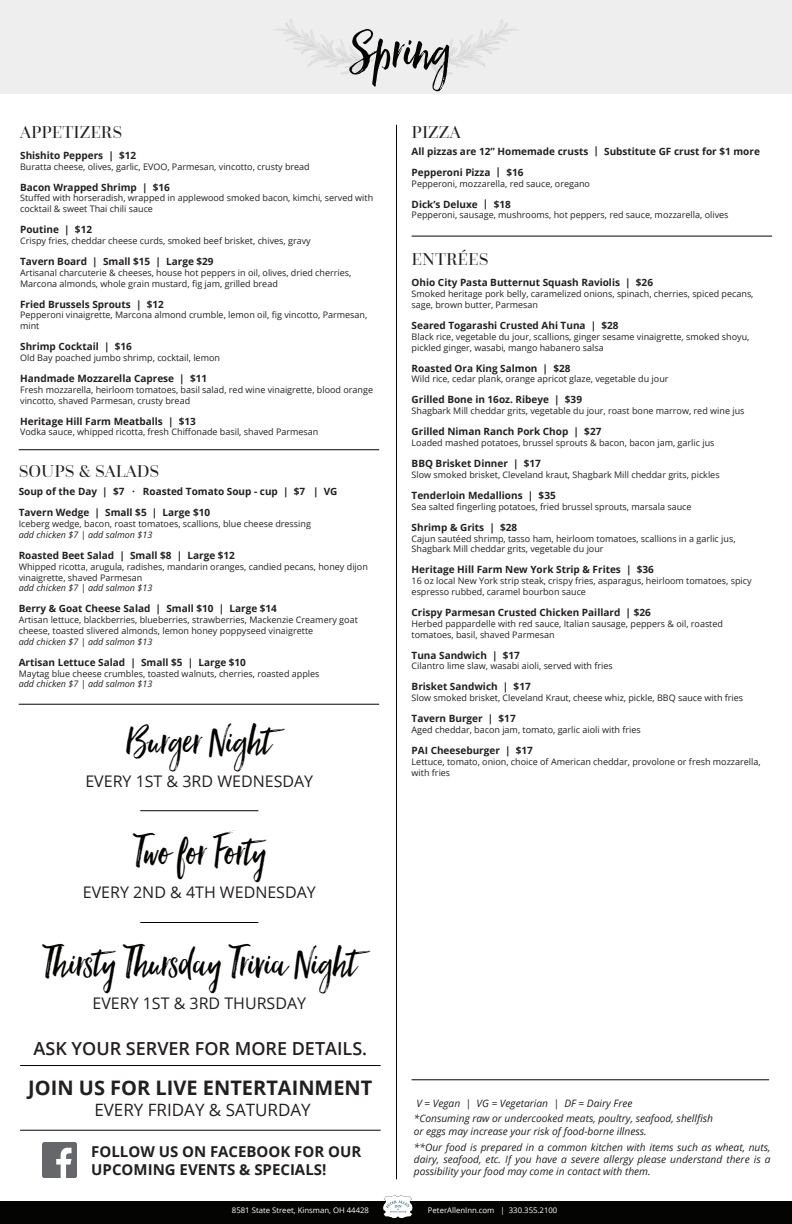
<style>
.page{position:relative;width:792px;height:1224px;background:#fff}
.page>*{position:absolute;margin:0;border:0;box-sizing:border-box;transform-origin:0 0}
.t1{font:67.7px "Hello Beautiful";color:#040503}
.t2{font:50px "Hello Beautiful";color:#040503}
.t3{font:700 20px "Open Sans";color:#231f20}
.t4{font:18px "Questa Grande";color:#231f20}
.t5{font:600 18px "Open Sans";color:#231f20}
.t6{font:17px "Open Sans";color:#231f20}
.t7{font:16px "Open Sans";color:#231f20}
.t8{font:700 15px/18px "Open Sans";color:#231f20}
.t9{font:italic 10.2px/12.3px "Open Sans";color:#231f20;text-align:justify}
.t10{font:700 10px "Open Sans";color:#231f20}
.t11{font:9px/10.8px "Open Sans";color:#231f20}
.t12{font:italic 9px "Open Sans";color:#231f20}
.t13{font:7.8px "Open Sans";color:#fff}
</style>
<div class="page">
<div style="left:0;top:0;width:792px;height:93px;background:#eee"></div>
<img style="left:418px;top:19px;width:100px;height:56px">
<img style="left:273px;top:19px;width:100px;height:55px">
<div style="left:0;top:1201px;width:792px;height:23px;background:#040503"></div>
<hr style="left:396px;top:125px;width:1px;height:1054px;background:#040503">
<hr style="left:19px;top:704px;width:360px;height:1px;background:#040503">
<hr style="left:19px;top:449px;width:360px;height:1px;background:#040503">
<hr style="left:412px;top:1080px;width:357px;height:1px;background:#040503">
<img style="left:383px;top:1194px;width:30px;height:24px">
<hr style="left:20px;top:1065px;width:361px;height:1px;background:#040503">
<hr style="left:20px;top:1130px;width:361px;height:1px;background:#040503">
<img style="left:42px;top:1143px;width:35px;height:34px">
<hr style="left:412px;top:236px;width:360px;height:1px;background:#040503">
<hr style="left:140px;top:810px;width:118px;height:1px;background:#040503">
<hr style="left:140px;top:922px;width:118px;height:1px;background:#040503">
<p class="t1" style="left:349px;top:11px;width:103px">Spring</p>
<p class="t4" style="left:20px;top:121px;width:104px">APPETIZERS</p>
<p class="t10" style="left:20px;top:148px;width:118px">Shishito Peppers | $12</p>
<p class="t11" style="left:20px;top:161px;width:291px">Buratta cheese, olives, garlic, EVOO, Parmesan, vincotto, crusty bread</p>
<p class="t10" style="left:20px;top:180px;width:151px">Bacon Wrapped Shrimp | $16</p>
<p class="t11" style="left:20px;top:193px;width:355px">Stuffed with horseradish, wrapped in applewood smoked bacon, kimchi, served with cocktail &amp; sweet Thai chili sauce</p>
<p class="t10" style="left:20px;top:223px;width:73px">Poutine | $12</p>
<p class="t11" style="left:20px;top:235px;width:292px">Crispy fries, cheddar cheese curds, smoked beef brisket, chives, gravy</p>
<p class="t10" style="left:20px;top:254px;width:195px">Tavern Board | Small $15 | Large $29</p>
<p class="t11" style="left:20px;top:267px;width:333px">Artisanal charcuterie &amp; cheeses, house hot peppers in oil, olives, dried cherries,<br>Marcona almonds, whole grain mustard, fig jam, grilled bread</p>
<p class="t10" style="left:20px;top:297px;width:145px">Fried Brussels Sprouts | $12</p>
<p class="t11" style="left:20px;top:310px;width:349px">Pepperoni vinaigrette, Marcona almond crumble, lemon oil, fig vincotto, Parmesan, mint</p>
<p class="t10" style="left:20px;top:340px;width:113px">Shrimp Cocktail | $16</p>
<p class="t11" style="left:20px;top:352px;width:201px">Old Bay poached jumbo shrimp, cocktail, lemon</p>
<p class="t10" style="left:20px;top:371px;width:189px">Handmade Mozzarella Caprese | $11</p>
<p class="t11" style="left:20px;top:384px;width:354px">Fresh mozzarella, heirloom tomatoes, basil salad, red wine vinaigrette, blood orange vincotto, shaved Parmesan, crusty bread</p>
<p class="t10" style="left:20px;top:414px;width:177px">Heritage Hill Farm Meatballs | $13</p>
<p class="t11" style="left:20px;top:427px;width:300px">Vodka sauce, whipped ricotta, fresh Chiffonade basil, shaved Parmesan</p>
<p class="t4" style="left:19px;top:461px;width:142px">SOUPS &amp; SALADS</p>
<p class="t10" style="left:19px;top:485px;width:320px">Soup of the Day | $7 · Roasted Tomato Soup - cup | $7 | VG</p>
<p class="t10" style="left:19px;top:506px;width:193px">Tavern Wedge | Small $5 | Large $10</p>
<p class="t11" style="left:19px;top:518px;width:294px">Iceberg wedge, bacon, roast tomatoes, scallions, blue cheese dressing</p>
<p class="t12" style="left:19px;top:528px;width:135px">add chicken $7 | add salmon $13</p>
<p class="t10" style="left:19px;top:548px;width:218px">Roasted Beet Salad | Small $8 | Large $12</p>
<p class="t11" style="left:19px;top:561px;width:351px">Whipped ricotta, arugula, radishes, mandarin oranges, candied pecans, honey dijon vinaigrette, shaved Parmesan</p>
<p class="t12" style="left:19px;top:582px;width:135px">add chicken $7 | add salmon $13</p>
<p class="t10" style="left:19px;top:602px;width:260px">Berry &amp; Goat Cheese Salad | Small $10 | Large $14</p>
<p class="t11" style="left:19px;top:614px;width:341px">Artisan lettuce, blackberries, blueberries, strawberries, Mackenzie Creamery goat cheese, toasted slivered almonds, lemon honey poppyseed vinaigrette</p>
<p class="t12" style="left:19px;top:635px;width:135px">add chicken $7 | add salmon $13</p>
<p class="t10" style="left:19px;top:655px;width:229px">Artisan Lettuce Salad | Small $5 | Large $10</p>
<p class="t11" style="left:19px;top:668px;width:302px">Maytag blue cheese crumbles, toasted walnuts, cherries, roasted apples</p>
<p class="t12" style="left:19px;top:678px;width:135px">add chicken $7 | add salmon $13</p>
<p class="t2" style="left:127px;top:712px;width:146px">Burger Night</p>
<p class="t7" style="left:85px;top:770px;width:229px">EVERY 1ST &amp; 3RD WEDNESDAY</p>
<p class="t2" style="left:133px;top:823px;width:135px">Two for Forty</p>
<p class="t7" style="left:83px;top:881px;width:235px">EVERY 2ND &amp; 4TH WEDNESDAY</p>
<p class="t2" style="left:42px;top:934px;width:316px">Thirsty Thursday Trivia Night</p>
<p class="t7" style="left:92px;top:992px;width:215px">EVERY 1ST &amp; 3RD THURSDAY</p>
<p class="t5" style="left:34px;top:1036px;width:335px">ASK YOUR SERVER FOR MORE DETAILS.</p>
<p class="t3" style="left:28px;top:1074px;width:346px">JOIN US FOR LIVE ENTERTAINMENT</p>
<p class="t6" style="left:94px;top:1098px;width:218px">EVERY FRIDAY &amp; SATURDAY</p>
<p class="t8" style="left:91px;top:1142px;width:272px">FOLLOW US ON FACEBOOK FOR OUR<br>UPCOMING EVENTS &amp; SPECIALS!</p>
<p class="t4" style="left:412px;top:122px;width:50px">PIZZA</p>
<p class="t10" style="left:412px;top:144px;width:350px">All pizzas are 12” Homemade crusts | Substitute GF crust for $1 more</p>
<p class="t10" style="left:412px;top:165px;width:113px">Pepperoni Pizza | $16</p>
<p class="t11" style="left:412px;top:178px;width:180px">Pepperoni, mozzarella, red sauce, oregano</p>
<p class="t10" style="left:412px;top:197px;width:101px">Dick’s Deluxe | $18</p>
<p class="t11" style="left:412px;top:209px;width:318px">Pepperoni, sausage, mushrooms, hot peppers, red sauce, mozzarella, olives</p>
<p class="t4" style="left:412px;top:249px;width:78px">ENTRÉES</p>
<p class="t10" style="left:412px;top:276px;width:243px">Ohio City Pasta Butternut Squash Raviolis | $26</p>
<p class="t11" style="left:412px;top:288px;width:343px">Smoked heritage pork belly, caramelized onions, spinach, cherries, spiced pecans, sage, brown butter, Parmesan</p>
<p class="t10" style="left:412px;top:318px;width:209px">Seared Togarashi Crusted Ahi Tuna | $28</p>
<p class="t11" style="left:412px;top:331px;width:339px">Black rice, vegetable du jour, scallions, ginger sesame vinaigrette, smoked shoyu, pickled ginger, wasabi, mango habanero salsa</p>
<p class="t10" style="left:412px;top:361px;width:160px">Roasted Ora King Salmon | $28</p>
<p class="t11" style="left:412px;top:374px;width:258px">Wild rice, cedar plank, orange apricot glaze, vegetable du jour</p>
<p class="t10" style="left:412px;top:393px;width:172px">Grilled Bone in 16oz. Ribeye | $39</p>
<p class="t11" style="left:412px;top:405px;width:334px">Shagbark Mill cheddar grits, vegetable du jour, roast bone marrow, red wine jus</p>
<p class="t10" style="left:412px;top:425px;width:191px">Grilled Niman Ranch Pork Chop | $27</p>
<p class="t11" style="left:412px;top:437px;width:304px">Loaded mashed potatoes, brussel sprouts &amp; bacon, bacon jam, garlic jus</p>
<p class="t10" style="left:412px;top:456px;width:131px">BBQ Brisket Dinner | $17</p>
<p class="t11" style="left:412px;top:469px;width:310px">Slow smoked brisket, Cleveland kraut, Shagbark Mill cheddar grits, pickles</p>
<p class="t10" style="left:412px;top:488px;width:146px">Tenderloin Medallions | $35</p>
<p class="t11" style="left:412px;top:501px;width:281px">Sea salted fingerling potatoes, fried brussel sprouts, marsala sauce</p>
<p class="t10" style="left:412px;top:520px;width:107px">Shrimp &amp; Grits | $28</p>
<p class="t11" style="left:412px;top:533px;width:325px">Cajun sautéed shrimp, tasso ham, heirloom tomatoes, scallions in a garlic jus,<br>Shagbark Mill cheddar grits, vegetable du jour</p>
<p class="t10" style="left:412px;top:563px;width:244px">Heritage Hill Farm New York Strip &amp; Frites | $36</p>
<p class="t11" style="left:412px;top:575px;width:342px">16 oz local New York strip steak, crispy fries, asparagus, heirloom tomatoes, spicy espresso rubbed, caramel bourbon sauce</p>
<p class="t10" style="left:412px;top:605px;width:241px">Crispy Parmesan Crusted Chicken Paillard | $26</p>
<p class="t11" style="left:412px;top:618px;width:313px">Herbed pappardelle with red sauce, Italian sausage, peppers &amp; oil, roasted tomatoes, basil, shaved Parmesan</p>
<p class="t10" style="left:412px;top:648px;width:110px">Tuna Sandwich | $17</p>
<p class="t11" style="left:412px;top:660px;width:203px">Cilantro lime slaw, wasabi aioli, served with fries</p>
<p class="t10" style="left:412px;top:680px;width:121px">Brisket Sandwich | $17</p>
<p class="t11" style="left:412px;top:692px;width:333px">Slow smoked brisket, Cleveland Kraut, cheese whiz, pickle, BBQ sauce with fries</p>
<p class="t10" style="left:412px;top:711px;width:106px">Tavern Burger | $17</p>
<p class="t11" style="left:412px;top:724px;width:231px">Aged cheddar, bacon jam, tomato, garlic aioli with fries</p>
<p class="t10" style="left:412px;top:743px;width:123px">PAI Cheeseburger | $17</p>
<p class="t11" style="left:412px;top:756px;width:351px">Lettuce, tomato, onion, choice of American cheddar, provolone or fresh mozzarella, with fries</p>
<p class="t9" style="left:416px;top:1097px;width:218px">V = Vegan | VG = Vegetarian | DF = Dairy Free</p>
<p class="t9" style="left:414px;top:1112px;width:301px">*Consuming raw or undercooked meats, poultry, seafood, shellfish</p>
<p class="t9" style="left:414px;top:1125px;width:235px">or eggs may increase your risk of food-borne illness.</p>
<p class="t9" style="left:414px;top:1141px;width:358px">**Our food is prepared in a common kitchen with items such as wheat, nuts, dairy, seafood, etc. If you have a severe allergy please understand there is a possibility your food may come in contact with them.</p>
<p class="t13" style="left:232px;top:1205px;width:139px">8581 State Street, Kinsman, OH 44428</p>
<p class="t13" style="left:428px;top:1205px;width:131px">PeterAllenInn.com | 330.355.2100</p>
</div>
